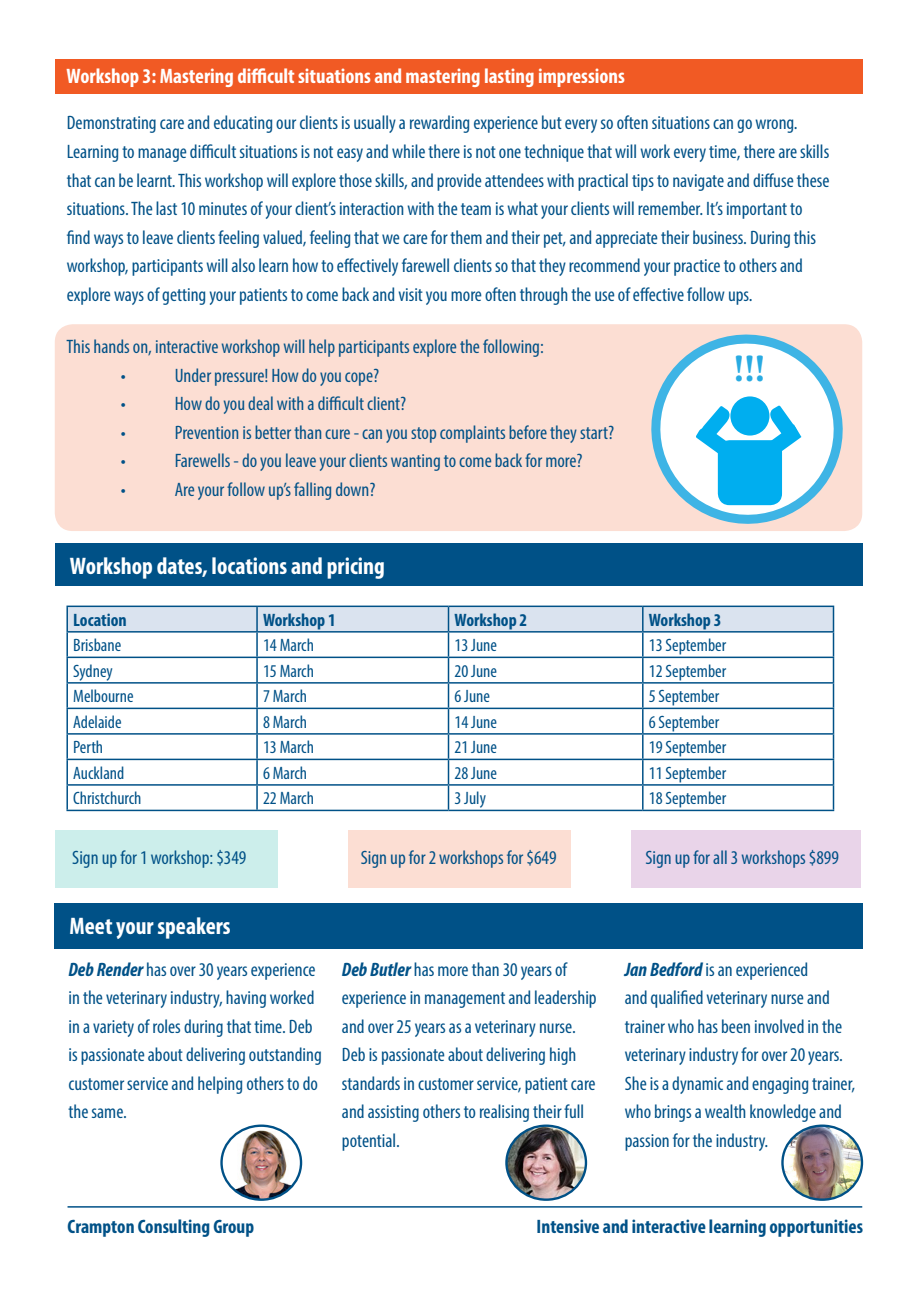
<style>
.page{position:relative;width:919px;height:1289px;background:#fff}
.page>*{position:absolute;margin:0;border:0;box-sizing:border-box;transform-origin:0 0}
.t1{font:700 condensed 39px "Minion Pro";color:#29abe2}
.t2{font:700 condensed 24px "Myriad Pro";color:#fff}
.t3{font:700 condensed 21px "Myriad Pro";color:#fff}
.t4{font:condensed 19.5px/28.5px "Myriad Pro";color:#005187}
.t5{font:700 condensed 19.5px "Myriad Pro";color:#005187}
.t6{font:condensed 18px "Myriad Pro";color:#005187}
.t7{font:700 condensed 18px "Myriad Pro";color:#005187}
.s1{font-weight:700;font-style:italic}
</style>
<div class="page">
<div style="left:55px;top:324px;width:807px;height:207px;background:#fcded3;border-radius:18px"></div>
<div style="left:55px;top:903px;width:808px;height:46px;background:#005187"></div>
<img style="left:506px;top:1127px;width:80px;height:72px">
<div style="left:505px;top:1124px;width:82px;height:76px;border:2px solid #005187;border-radius:50%"></div>
<img style="left:224px;top:1127px;width:77px;height:72px">
<div style="left:220px;top:1124px;width:82px;height:76px;border:2px solid #005187;border-radius:50%"></div>
<img style="left:782px;top:1127px;width:78px;height:72px">
<div style="left:781px;top:1124px;width:82px;height:76px;border:2px solid #005187;border-radius:50%"></div>
<div style="left:55px;top:60px;width:807px;height:34px;background:#f15a24"></div>
<hr style="left:67px;top:1206px;width:795px;height:1px;background:#005187">
<div style="left:55px;top:543px;width:807px;height:42px;background:#005187"></div>
<div style="left:55px;top:830px;width:222px;height:58px;background:#cceeeb"></div>
<div style="left:348px;top:830px;width:223px;height:58px;background:#fcded3"></div>
<div style="left:631px;top:830px;width:229px;height:58px;background:#e9d4e9"></div>
<hr style="left:832px;top:658px;width:2px;height:24px;background:#005187">
<hr style="left:832px;top:734px;width:2px;height:24px;background:#005187">
<hr style="left:832px;top:785px;width:2px;height:24px;background:#005187">
<hr style="left:642px;top:809px;width:192px;height:2px;background:#005187">
<hr style="left:448px;top:809px;width:194px;height:2px;background:#005187">
<hr style="left:257px;top:809px;width:191px;height:2px;background:#005187">
<hr style="left:66px;top:658px;width:2px;height:24px;background:#005187">
<hr style="left:66px;top:734px;width:2px;height:24px;background:#005187">
<hr style="left:66px;top:785px;width:2px;height:24px;background:#005187">
<hr style="left:66px;top:809px;width:191px;height:2px;background:#005187">
<hr style="left:66px;top:605px;width:191px;height:2px;background:#005187">
<hr style="left:66px;top:607px;width:2px;height:24px;background:#005187">
<hr style="left:257px;top:605px;width:191px;height:2px;background:#005187">
<hr style="left:448px;top:605px;width:194px;height:2px;background:#005187">
<hr style="left:642px;top:605px;width:192px;height:2px;background:#005187">
<hr style="left:832px;top:607px;width:2px;height:24px;background:#005187">
<hr style="left:66px;top:682px;width:191px;height:1px;background:#005187">
<hr style="left:66px;top:683px;width:2px;height:24px;background:#005187">
<hr style="left:642px;top:682px;width:192px;height:1px;background:#005187">
<hr style="left:832px;top:683px;width:2px;height:24px;background:#005187">
<hr style="left:66px;top:758px;width:191px;height:2px;background:#005187">
<hr style="left:66px;top:760px;width:2px;height:24px;background:#005187">
<hr style="left:642px;top:758px;width:192px;height:2px;background:#005187">
<hr style="left:832px;top:760px;width:2px;height:24px;background:#005187">
<hr style="left:66px;top:784px;width:191px;height:1px;background:#005187">
<hr style="left:642px;top:784px;width:192px;height:1px;background:#005187">
<hr style="left:66px;top:631px;width:191px;height:1px;background:#005187">
<hr style="left:66px;top:632px;width:2px;height:24px;background:#005187">
<hr style="left:642px;top:631px;width:192px;height:1px;background:#005187">
<hr style="left:832px;top:632px;width:2px;height:24px;background:#005187">
<hr style="left:66px;top:656px;width:191px;height:2px;background:#005187">
<hr style="left:642px;top:656px;width:192px;height:2px;background:#005187">
<hr style="left:66px;top:707px;width:191px;height:2px;background:#005187">
<hr style="left:66px;top:709px;width:2px;height:24px;background:#005187">
<hr style="left:642px;top:707px;width:192px;height:2px;background:#005187">
<svg style="left:67px;top:606px;width:766px;height:203px"></svg>
<hr style="left:832px;top:709px;width:2px;height:24px;background:#005187">
<hr style="left:66px;top:733px;width:191px;height:1px;background:#005187">
<hr style="left:257px;top:733px;width:191px;height:1px;background:#005187">
<hr style="left:448px;top:733px;width:194px;height:1px;background:#005187">
<hr style="left:642px;top:733px;width:192px;height:1px;background:#005187">
<svg style="left:651px;top:324px;width:207px;height:204px"></svg>
<p class="t3" style="left:67px;top:62px;width:560px">Workshop 3: Mastering difficult situations and mastering lasting impressions</p>
<p class="t4" style="left:67px;top:108px;width:764px">Demonstrating care and educating our clients is usually a rewarding experience but every so often situations can go wrong.<br>Learning to manage difficult situations is not easy and while there is not one technique that will work every time, there are skills that can be learnt.This workshop will explore those skills, and provide attendees with practical tips to navigate and diffuse these situations.The last 10 minutes of your client’s interaction with the team is what your clients will remember. It’s important to find ways to leave clients feeling valued, feeling that we care for them and their pet, and appreciate their business. During this workshop, participants will also learn how to effectively farewell clients so that they recommend your practice to others and explore ways of getting your patients to come back and visit you more often through the use of effective follow ups.</p>
<p class="t4" style="left:67px;top:332px;width:478px">This hands on, interactive workshop will help participants explore the following:</p>
<p class="t4" style="left:121px;top:361px;width:7px">•</p>
<p class="t4" style="left:175px;top:361px;width:206px">Under pressure! How do you cope?</p>
<p class="t4" style="left:121px;top:389px;width:7px">•</p>
<p class="t4" style="left:175px;top:389px;width:233px">How do you deal with a difficult client?</p>
<p class="t4" style="left:121px;top:418px;width:7px">•</p>
<p class="t4" style="left:175px;top:418px;width:441px">Prevention is better than cure - can you stop complaints before they start?</p>
<p class="t4" style="left:121px;top:446px;width:7px">•</p>
<p class="t4" style="left:175px;top:446px;width:409px">Farewells - do you leave your clients wanting to come back for more?</p>
<p class="t4" style="left:121px;top:475px;width:7px">•</p>
<p class="t4" style="left:175px;top:475px;width:202px">Are your follow up’s falling down?</p>
<p class="t1" style="left:734px;top:342px;width:33px">!!!</p>
<p class="t2" style="left:70px;top:550px;width:316px">Workshop dates, locations and pricing</p>
<p class="t7" style="left:73px;top:608px;width:55px">Location</p>
<p class="t7" style="left:263px;top:608px;width:74px">Workshop 1</p>
<p class="t7" style="left:454px;top:608px;width:74px">Workshop 2</p>
<p class="t7" style="left:648px;top:608px;width:74px">Workshop 3</p>
<p class="t6" style="left:73px;top:634px;width:50px">Brisbane</p>
<p class="t6" style="left:263px;top:634px;width:52px">14 March</p>
<p class="t6" style="left:454px;top:634px;width:44px">13 June</p>
<p class="t6" style="left:648px;top:634px;width:79px">13 September</p>
<p class="t6" style="left:73px;top:660px;width:41px">Sydney</p>
<p class="t6" style="left:263px;top:660px;width:52px">15 March</p>
<p class="t6" style="left:454px;top:660px;width:44px">20 June</p>
<p class="t6" style="left:648px;top:660px;width:79px">12 September</p>
<p class="t6" style="left:73px;top:685px;width:62px">Melbourne</p>
<p class="t6" style="left:263px;top:685px;width:46px">7 March</p>
<p class="t6" style="left:454px;top:685px;width:37px">6 June</p>
<p class="t6" style="left:648px;top:685px;width:72px">5 September</p>
<p class="t6" style="left:73px;top:711px;width:50px">Adelaide</p>
<p class="t6" style="left:263px;top:711px;width:46px">8 March</p>
<p class="t6" style="left:454px;top:711px;width:44px">14 June</p>
<p class="t6" style="left:648px;top:711px;width:72px">6 September</p>
<p class="t6" style="left:73px;top:736px;width:32px">Perth</p>
<p class="t6" style="left:263px;top:736px;width:52px">13 March</p>
<p class="t6" style="left:454px;top:736px;width:44px">21 June</p>
<p class="t6" style="left:648px;top:736px;width:79px">19 September</p>
<p class="t6" style="left:73px;top:762px;width:53px">Auckland</p>
<p class="t6" style="left:263px;top:762px;width:46px">6 March</p>
<p class="t6" style="left:454px;top:762px;width:44px">28 June</p>
<p class="t6" style="left:648px;top:762px;width:79px">11 September</p>
<p class="t6" style="left:73px;top:787px;width:70px">Christchurch</p>
<p class="t6" style="left:263px;top:787px;width:52px">22 March</p>
<p class="t6" style="left:454px;top:787px;width:33px">3 July</p>
<p class="t6" style="left:648px;top:787px;width:79px">18 September</p>
<p class="t4" style="left:72px;top:842px;width:175px">Sign up for 1 workshop: $349</p>
<p class="t4" style="left:361px;top:842px;width:197px">Sign up for 2 workshops for $649</p>
<p class="t4" style="left:645px;top:842px;width:195px">Sign up for all 3 workshops $899</p>
<p class="t2" style="left:70px;top:911px;width:163px">Meet your speakers</p>
<p class="t4" style="left:69px;top:954px;width:255px"><span class="s1">Deb Render</span> has over 30 years experience in the veterinary industry, having worked in a variety of roles during that time. Deb is passionate about delivering outstanding customer service and helping others to do the same.</p>
<p class="t4" style="left:342px;top:954px;width:256px"><span class="s1">Deb Butler</span> has more than 30 years of experience in management and leadership and over 25 years as a veterinary nurse.<br>Deb is passionate about delivering high standards in customer service, patient care and assisting others to realising their full potential.</p>
<p class="t4" style="left:624px;top:954px;width:232px"><span class="s1">Jan Bedford</span> is an experienced<br>and qualified veterinary nurse and trainer who has been involved in the veterinary industry for over 20 years.<br>She is a dynamic and engaging trainer, who brings a wealth knowledge and passion for the industry.</p>
<p class="t5" style="left:67px;top:1214px;width:188px">Crampton Consulting Group</p>
<p class="t5" style="left:536px;top:1214px;width:328px">Intensive and interactive learning opportunities</p>
</div>
